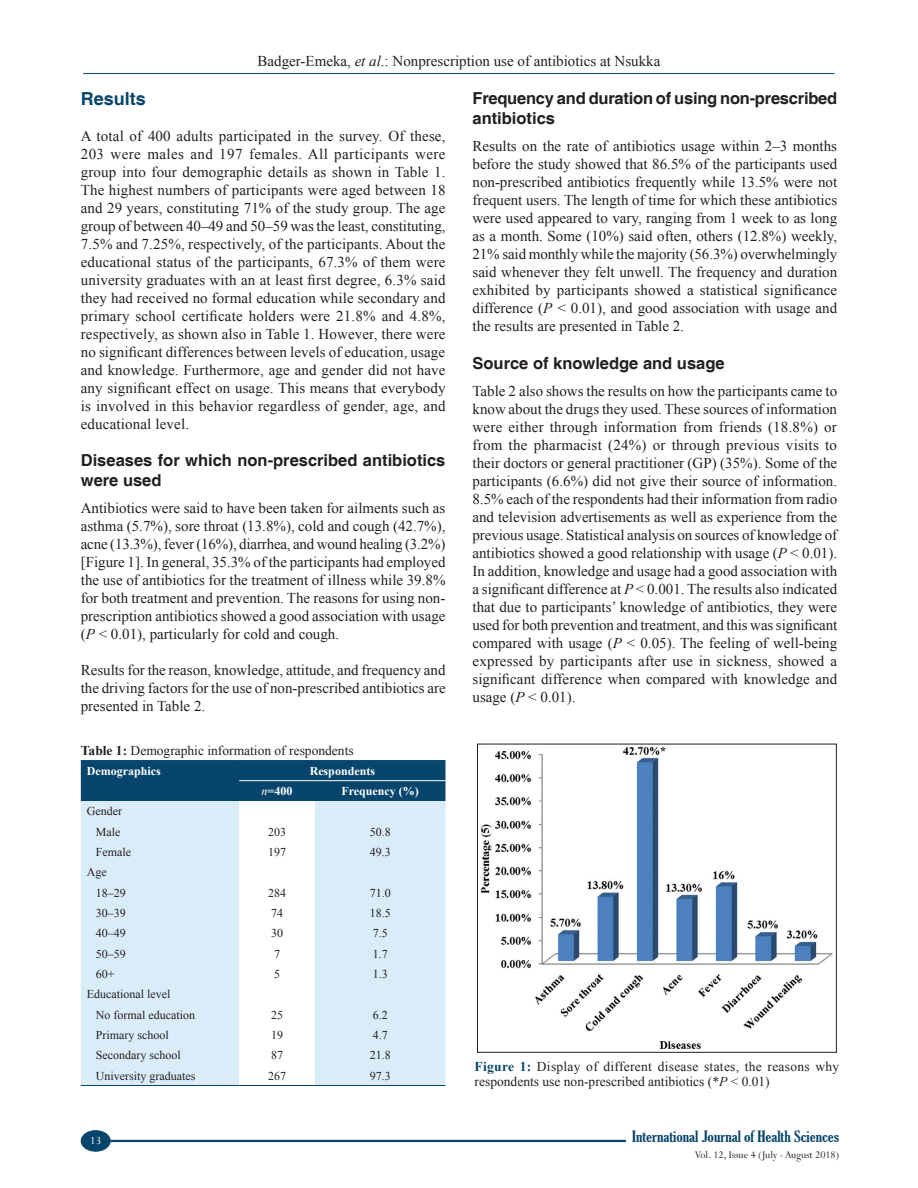
<style>
.page{position:relative;width:918px;height:1188px;background:#fff}
.page>*{position:absolute;margin:0;border:0;box-sizing:border-box;transform-origin:0 0}
.t1{font:700 18px "Helvetica";color:#08456c}
.t2{font:700 16.5px/19.8px "Helvetica";color:#231f20}
.TX{font:15px/18px "Times New Roman";color:#231f20;text-align:justify}
.RF_RECTO{font:extra-condensed 15px "Gloucester";color:#08456c;scale:1.25 1}
.FGC{font:13.5px/15px "Times New Roman";letter-spacing:.01em;color:#231f20}
.TT{font:13.5px "Times New Roman";color:#231f20}
.TB{font:12px "Times New Roman";color:#231f20}
.TCH{font:700 12px "Times New Roman";color:#fff}
.TBL{font:12px "Times New Roman";color:#231f20}
.FOLIO{font:12px "Perpetua";color:#fff}
.RF_RECTO_1{font:11.25px "Perpetua";letter-spacing:-.005em;color:#231f20}
.s1{font-style:italic}
.s2{font-weight:700}
.s3{font-weight:400;font-style:italic}
.s4{font-weight:700;color:#08456c}
</style>
<div class="page">
<hr style="left:83px;top:73px;width:752px;height:1px;background:#08456c">
<hr style="left:110px;top:1140px;width:516px;height:2px;background:#08456c">
<div style="left:81px;top:1131px;width:29px;height:20px;background:#08456c;border-radius:50%"></div>
<div style="left:81px;top:1130px;width:30px;height:22px;border:1px solid #08456c;border-radius:50%"></div>
<div style="left:81px;top:761px;width:365px;height:40px;background:#08456c"></div>
<svg style="left:81px;top:801px;width:365px;height:284px;fill:#daecf8"></svg>
<hr style="left:81px;top:1085px;width:158px;height:1px;background:#08456c">
<hr style="left:239px;top:1085px;width:76px;height:1px;background:#08456c">
<hr style="left:315px;top:1085px;width:131px;height:1px;background:#08456c">
<hr style="left:81px;top:760px;width:158px;height:1px;background:#08456c">
<hr style="left:239px;top:760px;width:76px;height:1px;background:#08456c">
<hr style="left:315px;top:760px;width:131px;height:1px;background:#08456c">
<hr style="left:239px;top:780px;width:76px;height:1px;background:#fff">
<hr style="left:315px;top:780px;width:131px;height:1px;background:#fff">
<img style="left:481px;top:746px;width:352px;height:304px">
<div style="left:477px;top:744px;width:360px;height:309px;border:1px solid #231f20"></div>
<p class="TX" style="left:258px;top:51px;width:404px">Badger-Emeka, <span class="s1">et al</span>.: Nonprescription use of antibiotics at Nsukka</p>
<h1 class="t1" style="left:81px;top:88px;width:67px">Results</h1>
<p class="TX" style="left:81px;top:126px;width:366px">A total of 400 adults participated in the survey. Of these, 203 were males and 197 females. All participants were group into four demographic details as shown in Table 1.<br>The highest numbers of participants were aged between 18 and 29 years, constituting 71% of the study group. The age group of between 40–49 and 50–59 was the least, constituting, 7.5% and 7.25%, respectively, of the participants. About the educational status of the participants, 67.3% of them were university graduates with an at least first degree, 6.3% said they had received no formal education while secondary and primary school certificate holders were 21.8% and 4.8%, respectively, as shown also in Table 1. However, there were no significant differences between levels of education, usage and knowledge. Furthermore, age and gender did not have any significant effect on usage. This means that everybody is involved in this behavior regardless of gender, age, and educational level.</p>
<h2 class="t2" style="left:81px;top:452px;width:366px">Diseases for which non-prescribed antibiotics were used</h2>
<p class="TX" style="left:81px;top:499px;width:366px">Antibiotics were said to have been taken for ailments such as asthma (5.7%), sore throat (13.8%), cold and cough (42.7%), acne (13.3%), fever (16%), diarrhea, and wound healing (3.2%) [Figure 1]. In general, 35.3% of the participants had employed the use of antibiotics for the treatment of illness while 39.8% for both treatment and prevention. The reasons for using non&shy;prescription antibiotics showed a good association with usage (<span class="s1">P</span> &lt; 0.01), particularly for cold and cough.</p>
<p class="TX" style="left:81px;top:661px;width:366px">Results for the reason, knowledge, attitude, and frequency and the driving factors for the use of non-prescribed antibiotics are presented in Table 2.</p>
<h2 class="t2" style="left:472px;top:89px;width:366px">Frequency and duration of using non-prescribed antibiotics</h2>
<p class="TX" style="left:472px;top:137px;width:366px">Results on the rate of antibiotics usage within 2–3 months before the study showed that 86.5% of the participants used non-prescribed antibiotics frequently while 13.5% were not frequent users. The length of time for which these antibiotics were used appeared to vary, ranging from 1 week to as long as a month. Some (10%) said often, others (12.8%) weekly, 21% said monthly while the majority (56.3%) overwhelmingly said whenever they felt unwell. The frequency and duration exhibited by participants showed a statistical significance difference (<span class="s1">P</span> &lt; 0.01), and good association with usage and the results are presented in Table 2.</p>
<h2 class="t2" style="left:472px;top:354px;width:254px">Source of knowledge and usage</h2>
<p class="TX" style="left:472px;top:381px;width:366px">Table 2 also shows the results on how the participants came to know about the drugs they used. These sources of information were either through information from friends (18.8%) or from the pharmacist (24%) or through previous visits to their doctors or general practitioner (GP) (35%). Some of the participants (6.6%) did not give their source of information.<br>8.5% each of the respondents had their information from radio and television advertisements as well as experience from the previous usage. Statistical analysis on sources of knowledge of antibiotics showed a good relationship with usage (<span class="s1">P</span> &lt; 0.01).<br>In addition, knowledge and usage had a good association with a significant difference at <span class="s1">P</span> &lt; 0.001. The results also indicated that due to participants’ knowledge of antibiotics, they were used for both prevention and treatment, and this was significant compared with usage (<span class="s1">P</span> &lt; 0.05). The feeling of well-being expressed by participants after use in sickness, showed a significant difference when compared with knowledge and usage (<span class="s1">P</span> &lt; 0.01).</p>
<p class="TT" style="left:81px;top:741px;width:274px"><span class="s2">Table 1:</span> Demographic information of respondents</p>
<p class="TCH" style="left:87px;top:762px;width:75px">Demographics</p>
<p class="TCH" style="left:310px;top:762px;width:67px">Respondents</p>
<p class="TCH" style="left:262px;top:782px;width:32px"><span class="s3">n</span>=400</p>
<p class="TCH" style="left:341px;top:782px;width:79px">Frequency (%)</p>
<p class="TB" style="left:87px;top:803px;width:37px">Gender</p>
<p class="TB" style="left:96px;top:823px;width:26px">Male</p>
<p class="TB" style="left:268px;top:823px;width:19px">203</p>
<p class="TB" style="left:370px;top:823px;width:22px">50.8</p>
<p class="TB" style="left:96px;top:844px;width:37px">Female</p>
<p class="TB" style="left:268px;top:844px;width:19px">197</p>
<p class="TB" style="left:370px;top:844px;width:22px">49.3</p>
<p class="TB" style="left:87px;top:864px;width:21px">Age</p>
<p class="TB" style="left:96px;top:884px;width:31px">18–29</p>
<p class="TB" style="left:268px;top:884px;width:19px">284</p>
<p class="TB" style="left:370px;top:884px;width:22px">71.0</p>
<p class="TB" style="left:96px;top:904px;width:31px">30–39</p>
<p class="TB" style="left:271px;top:904px;width:13px">74</p>
<p class="TB" style="left:370px;top:904px;width:22px">18.5</p>
<p class="TB" style="left:96px;top:925px;width:31px">40–49</p>
<p class="TB" style="left:271px;top:925px;width:13px">30</p>
<p class="TB" style="left:373px;top:925px;width:16px">7.5</p>
<p class="TB" style="left:96px;top:945px;width:31px">50–59</p>
<p class="TB" style="left:274px;top:945px;width:7px">7</p>
<p class="TB" style="left:373px;top:945px;width:16px">1.7</p>
<p class="TB" style="left:96px;top:965px;width:20px">60+</p>
<p class="TB" style="left:274px;top:965px;width:7px">5</p>
<p class="TB" style="left:373px;top:965px;width:16px">1.3</p>
<p class="TB" style="left:87px;top:986px;width:85px">Educational level</p>
<p class="TB" style="left:96px;top:1006px;width:101px">No formal education</p>
<p class="TB" style="left:271px;top:1006px;width:13px">25</p>
<p class="TB" style="left:373px;top:1006px;width:16px">6.2</p>
<p class="TB" style="left:96px;top:1026px;width:74px">Primary school</p>
<p class="TB" style="left:271px;top:1026px;width:13px">19</p>
<p class="TB" style="left:373px;top:1026px;width:16px">4.7</p>
<p class="TB" style="left:96px;top:1047px;width:86px">Secondary school</p>
<p class="TB" style="left:271px;top:1047px;width:13px">87</p>
<p class="TB" style="left:370px;top:1047px;width:22px">21.8</p>
<p class="TBL" style="left:96px;top:1067px;width:101px">University graduates</p>
<p class="TBL" style="left:268px;top:1067px;width:19px">267</p>
<p class="TBL" style="left:370px;top:1067px;width:22px">97.3</p>
<p class="FGC" style="left:475px;top:1058px;width:366px"><span class="s4">Figure 1:</span> Display of different disease states, the reasons why respondents use non-prescribed antibiotics (*<span class="s1">P</span> &lt; 0.01)</p>
<p class="FOLIO" style="left:90px;top:1133px;width:12px">13</p>
<p class="RF_RECTO" style="left:632px;top:1128px;width:167px">International Journal of Health Sciences</p>
<p class="RF_RECTO_1" style="left:695px;top:1148px;width:146px">Vol. 12, Issue 4 (July - August 2018)</p>
</div>
